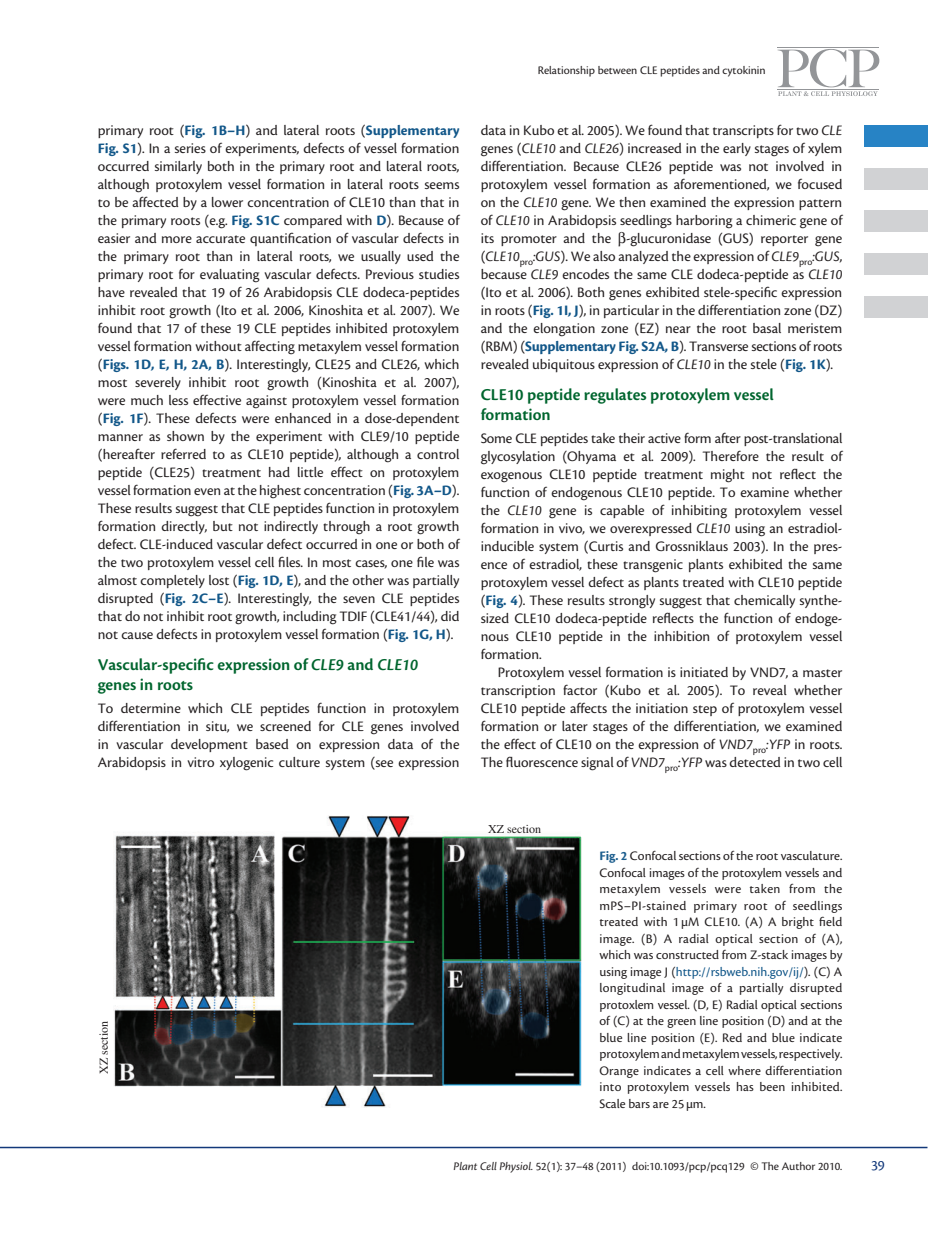
<style>
.page{position:relative;width:936px;height:1234px;background:#fff}
.page>*{position:absolute;margin:0;border:0;box-sizing:border-box;transform-origin:0 0}
.t1{font:600 17.25px/19.5px "Cronos L";color:#00652e}
.t2{font:15px/18px "Cronos L";color:#231f20;text-align:justify}
.t3{font:15px "Cronos L";color:#13397a}
.t4{font:13.5px/16.5px "Cronos L";letter-spacing:.015em;color:#231f20;text-align:justify}
.t5{font:12px "Cronos L";color:#231f20}
.t6{font:12px "Times";color:#231f20}
.s1{font-weight:700;color:#125789}
.s2{font-style:italic}
.s3{font-weight:700;color:#1b5d8d}
.s4{color:#125789}
</style>
<div class="page">
<img style="left:114px;top:815px;width:467px;height:292px">
<hr style="left:0;top:1146px;width:927px;height:1px;background:#13397a">
<svg style="left:777px;top:49px;width:102px;height:47px"></svg>
<hr style="left:777px;top:89px;width:102px;height:1px;background:#939598">
<hr style="left:777px;top:47px;width:102px;height:1px;background:#939598">
<div style="left:863px;top:253px;width:64px;height:21px;background:#d1d2d4"></div>
<div style="left:863px;top:296px;width:64px;height:21px;background:#d1d2d4"></div>
<div style="left:863px;top:168px;width:64px;height:21px;background:#d1d2d4"></div>
<div style="left:863px;top:126px;width:64px;height:21px;background:#2783c5"></div>
<div style="left:863px;top:211px;width:64px;height:21px;background:#d1d2d4"></div>
<p class="t2" style="left:98px;top:122px;width:363px">primary root ( <span class="s1">Fig. 1B–H</span> ) and lateral roots ( <span class="s1">Supplementary Fig. S1</span> ). In a series of experiments, defects of vessel formation occurred similarly both in the primary root and lateral roots, although protoxylem vessel formation in lateral roots seems to be affected by a lower concentration of CLE10 than that in the primary roots (e.g. <span class="s1">Fig. S1C</span> compared with <span class="s1">D</span> ). Because of easier and more accurate quantification of vascular defects in the primary root than in lateral roots, we usually used the primary root for evaluating vascular defects. Previous studies have revealed that 19 of 26 Arabidopsis CLE dodeca-peptides inhibit root growth ( Ito et al. 2006 , Kinoshita et al. 2007 ). We found that 17 of these 19 CLE peptides inhibited protoxylem vessel formation without affecting metaxylem vessel formation ( <span class="s1">Figs. 1D, E, H, 2A, B</span>). Interestingly, CLE25 and CLE26, which most severely inhibit root growth ( Kinoshita et al. 2007 ), were much less effective against protoxylem vessel formation ( <span class="s1">Fig. 1F</span> ). These defects were enhanced in a dose-dependent manner as shown by the experiment with CLE9/10 peptide (hereafter referred to as CLE10 peptide), although a control peptide (CLE25) treatment had little effect on protoxylem vessel formation even at the highest concentration ( <span class="s1">Fig. 3A–D</span>).<br>These results suggest that CLE peptides function in protoxylem formation directly, but not indirectly through a root growth defect. CLE-induced vascular defect occurred in one or both of the two protoxylem vessel cell files. In most cases, one file was almost completely lost ( <span class="s1">Fig. 1D, E</span> ), and the other was partially disrupted ( <span class="s1">Fig. 2C–E</span> ). Interestingly, the seven CLE peptides that do not inhibit root growth, including TDIF (CLE41/44), did not cause defects in protoxylem vessel formation ( <span class="s1">Fig. 1G, H</span> ).</p>
<p class="t1" style="left:98px;top:656px;width:322px">Vascular-specific expression of <span class="s2">CLE9</span> and <span class="s2">CLE10 </span>genes in roots</p>
<p class="t2" style="left:98px;top:700px;width:363px">To determine which CLE peptides function in protoxylem differentiation in situ, we screened for CLE genes involved in vascular development based on expression data of the Arabidopsis in vitro xylogenic culture system (see expression</p>
<p class="t5" style="left:537px;top:66px;width:229px">Relationship between CLE peptides and cytokinin</p>
<p class="t2" style="left:480px;top:122px;width:363px">data in Kubo et al. 2005 ). We found that transcripts for two <span class="s2">CLE </span>genes ( <span class="s2">CLE10</span> and <span class="s2">CLE26</span> ) increased in the early stages of xylem differentiation. Because CLE26 peptide was not involved in protoxylem vessel formation as aforementioned, we focused on the <span class="s2">CLE10</span> gene. We then examined the expression pattern of <span class="s2">CLE10</span> in Arabidopsis seedlings harboring a chimeric gene of its promoter and the -glucuronidase (GUS) reporter gene ( <span class="s2">CLE10</span><sub>pro</sub><span class="s2">:GUS</span> ). We also analyzed the expression of <span class="s2">CLE9</span><sub>pro</sub><span class="s2">:GUS</span> , because <span class="s2">CLE9</span> encodes the same CLE dodeca-peptide as <span class="s2">CLE10 </span>( Ito et al. 2006 ). Both genes exhibited stele-specific expression in roots ( <span class="s1">Fig. 1I, J</span> ), in particular in the differentiation zone (DZ) and the elongation zone (EZ) near the root basal meristem (RBM) ( <span class="s1">Supplementary Fig. S2A, B</span> ). Transverse sections of roots revealed ubiquitous expression of <span class="s2">CLE10</span> in the stele ( <span class="s1">Fig. 1K</span> ).</p>
<p class="t1" style="left:480px;top:386px;width:294px">CLE10 peptide regulates protoxylem vessel formation</p>
<p class="t2" style="left:480px;top:430px;width:363px">Some CLE peptides take their active form after post-translational glycosylation ( Ohyama et al. 2009 ). Therefore the result of exogenous CLE10 peptide treatment might not reflect the function of endogenous CLE10 peptide. To examine whether the <span class="s2">CLE10</span> gene is capable of inhibiting protoxylem vessel formation in vivo, we overexpressed <span class="s2">CLE10</span> using an estradiol&shy;inducible system ( Curtis and Grossniklaus 2003 ). In the pres&shy;ence of estradiol, these transgenic plants exhibited the same protoxylem vessel defect as plants treated with CLE10 peptide ( <span class="s1">Fig. 4</span>). These results strongly suggest that chemically synthe&shy;sized CLE10 dodeca-peptide reflects the function of endoge&shy;nous CLE10 peptide in the inhibition of protoxylem vessel formation.</p>
<p class="t2" style="left:480px;top:664px;width:363px;text-indent:17px">Protoxylem vessel formation is initiated by VND7, a master transcription factor ( Kubo et al. 2005 ). To reveal whether CLE10 peptide affects the initiation step of protoxylem vessel formation or later stages of the differentiation, we examined the effect of CLE10 on the expression of <span class="s2">VND7</span><sub>pro</sub><span class="s2">:YFP</span> in roots.<br>The fluorescence signal of <span class="s2">VND7</span><sub>pro</sub><span class="s2">:YFP</span> was detected in two cell</p>
<p class="t6" style="left:99px;top:1073px;width:54px;rotate:-90deg">XZ section</p>
<p class="t6" style="left:488px;top:824px;width:54px">XZ section</p>
<p class="t4" style="left:599px;top:848px;width:244px"><span class="s3">Fig. 2</span> Confocal sections of the root vasculature.<br>Confocal images of the protoxylem vessels and metaxylem vessels were taken from the mPS–PI-stained primary root of seedlings treated with 1 μM CLE10. (A) A bright field image. (B) A radial optical section of (A), which was constructed from Z-stack images by using image J ( <span class="s4">http://rsbweb.nih.gov/ij/</span> ). (C) A longitudinal image of a partially disrupted protoxlem vessel. (D, E) Radial optical sections of (C) at the green line position (D) and at the blue line position (E). Red and blue indicate protoxylem and metaxylem vessels, respectively.<br>Orange indicates a cell where differentiation into protoxylem vessels has been inhibited.<br>Scale bars are 25 μm.</p>
<p class="t5" style="left:453px;top:1161px;width:390px"><span class="s2">Plant Cell Physiol.</span> 52(1): 37–48 (2011) doi:10.1093/pcp/pcq129 © The Author 2010.</p>
<p class="t3" style="left:871px;top:1159px;width:15px">39</p>
</div>
